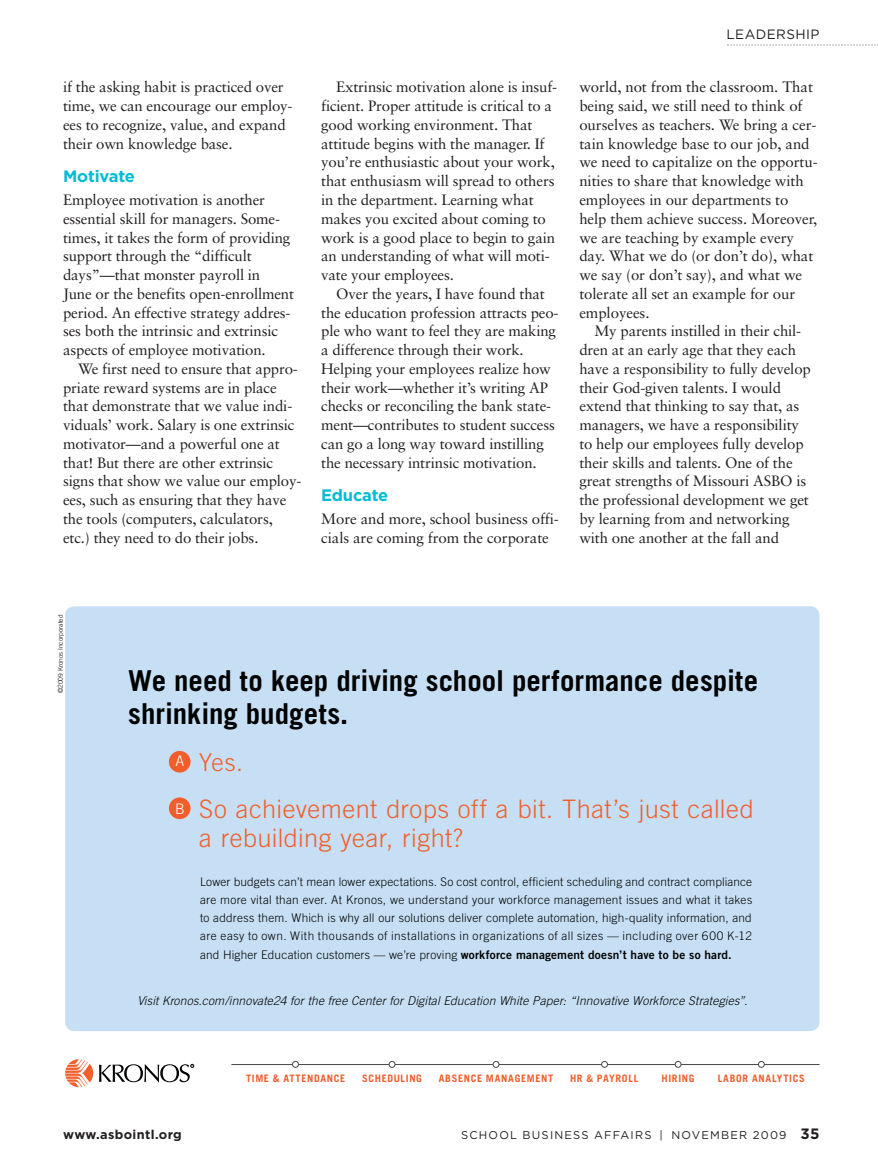
<style>
.page{position:relative;width:878px;height:1175px;background:#fff}
.page>*{position:absolute;margin:0;border:0;box-sizing:border-box;transform-origin:0 0}
.t1{font:28.8px/32.2px "Trade Gothic Bold+WFSTOJ";color:#010202}
.t2{font:25.5px/28.8px "Trade Gothic Light+TCMSYD";letter-spacing:.02em;color:#f15e2b}
.t3{font:24.6px "Trade Gothic Light+TCMSYD";color:#f15e2b}
.t4{font:700 16.5px "Gotham";letter-spacing:-.01em;color:#00bcd2}
.t5{font:15px/18.8px "Sabon";letter-spacing:-.01em;color:#231f20}
.t6{font:700 15px "Gotham";color:#231f20}
.t7{font:14.55px "Trade Gothic Light+TCMSYD";color:#fff}
.t8{font:13.5px "Gotham";letter-spacing:.03em;color:#231f20}
.t9{font:700 12.75px "Gotham";letter-spacing:.03em;color:#231f20}
.t10{font:12.15px "Trade Gothic Light Oblique+IENPXR";letter-spacing:.01em;color:#010202}
.t11{font:11.85px/18.3px "Trade Gothic Light+TCMSYD";letter-spacing:.045em;color:#010202;text-align:justify}
.t12{font:11.85px "Trade Gothic Bold Two+RPPAII";letter-spacing:.01em;color:#010202}
.t13{font:11.25px "Gotham";letter-spacing:.105em;color:#231f20}
.t14{font:10.35px "Trade Gothic Bold+WFSTOJ";letter-spacing:.06em;color:#f15e2b}
.t15{font:6.6px "Trade Gothic Light+TCMSYD";color:#010202}
.s1{font-family:"Trade Gothic Light+TCMSYD"}
</style>
<div class="page">
<svg style="left:727px;top:44px;width:151px;height:2px"></svg>
<div style="left:65px;top:606px;width:754px;height:425px;background:#c7dff4;border-radius:9px"></div>
<svg style="left:65px;top:1059px;width:28px;height:28px"></svg>
<svg style="left:99px;top:1064px;width:95px;height:18px"></svg>
<hr style="left:231px;top:1064px;width:588px;height:1px;background:#4e4d4f">
<div style="left:292px;top:1061px;width:7px;height:6px;border:1px solid #4e4d4f;border-radius:50%"></div>
<div style="left:388px;top:1061px;width:7px;height:6px;border:1px solid #4e4d4f;border-radius:50%"></div>
<div style="left:492px;top:1061px;width:7px;height:6px;border:1px solid #4e4d4f;border-radius:50%"></div>
<div style="left:601px;top:1061px;width:7px;height:6px;border:1px solid #4e4d4f;border-radius:50%"></div>
<div style="left:674px;top:1061px;width:7px;height:6px;border:1px solid #4e4d4f;border-radius:50%"></div>
<svg style="left:758px;top:1061px;width:6px;height:6px"></svg>
<div style="left:169px;top:751px;width:21px;height:21px;background:#f15e2b;border-radius:50%"></div>
<div style="left:169px;top:797px;width:21px;height:22px;background:#f15e2b;border-radius:50%"></div>
<p class="t5" style="left:63px;top:79px;width:231px">if the asking habit is practiced over time, we can encourage our employ&shy;ees to recognize, value, and expand their own knowledge base.</p>
<p class="t4" style="left:63px;top:169px;width:73px">Motivate</p>
<p class="t5" style="left:63px;top:192px;width:232px">Employee motivation is another essential skill for managers. Some - times, it takes the form of providing support through the “difficult days”—that monster payroll in<br>June or the benefits open-enrollment period. An effective strategy addres - ses both the intrinsic and extrinsic aspects of employee motivation.</p>
<p class="t5" style="left:63px;top:360px;width:240px;text-indent:15px">We first need to ensure that appro&shy;priate reward systems are in place that demonstrate that we value indi&shy;viduals’ work. Salary is one extrinsic motivator—and a powerful one at that! But there are other extrinsic signs that show we value our employ&shy;ees, such as ensuring that they have the tools (computers, calculators, etc.) they need to do their jobs.</p>
<p class="t5" style="left:321px;top:79px;width:237px;text-indent:15px">Extrinsic motivation alone is insuf&shy;ficient. Proper attitude is critical to a good working environment. That attitude begins with the manager. If you’re enthusiastic about your work, that enthusiasm will spread to others in the department. Learning what makes you excited about coming to work is a good place to begin to gain an understanding of what will moti&shy;vate your employees.</p>
<p class="t5" style="left:321px;top:285px;width:239px;text-indent:15px">Over the years, I have found that the education profession attracts peo&shy;ple who want to feel they are making a difference through their work.<br>Helping your employees realize how their work—whether it’s writing AP checks or reconciling the bank state&shy;ment—contributes to student success can go a long way toward instilling the necessary intrinsic motivation.</p>
<p class="t4" style="left:321px;top:487px;width:69px">Educate</p>
<p class="t5" style="left:321px;top:510px;width:239px">More and more, school business offi&shy;cials are coming from the corporate</p>
<p class="t8" style="left:726px;top:28px;width:94px">LEADERSHIP</p>
<p class="t5" style="left:579px;top:79px;width:240px">world, not from the classroom. That being said, we still need to think of ourselves as teachers. We bring a cer&shy;tain knowledge base to our job, and we need to capitalize on the opportu&shy;nities to share that knowledge with employees in our departments to help them achieve success. Moreover, we are teaching by example every day. What we do (or don’t do), what we say (or don’t say), and what we tolerate all set an example for our employees.</p>
<p class="t5" style="left:579px;top:323px;width:233px;text-indent:15px">My parents instilled in their chil&shy;dren at an early age that they each have a responsibility to fully develop their God-given talents. I would extend that thinking to say that, as managers, we have a responsibility to help our employees fully develop their skills and talents. One of the great strengths of Missouri ASBO is the professional development we get by learning from and networking with one another at the fall and</p>
<p class="t15" style="left:58px;top:693px;width:80px;rotate:-90deg">©2009 Kronos Incorporated</p>
<h1 class="t1" style="left:128px;top:668px;width:631px">We need to keep driving school performance despite shrinking budgets.</h1>
<h3 class="t3" style="left:199px;top:753px;width:46px">Yes.</h3>
<h2 class="t2" style="left:199px;top:798px;width:556px">So achievement drops off a bit. That’s just called a rebuilding year, right?</h2>
<p class="t11" style="left:200px;top:873px;width:553px">Lower budgets can’t mean lower expectations. So cost control, efficient scheduling and contract compliance are more vital than ever. At Kronos, we understand your workforce management issues and what it takes to address them. Which is why all our solutions deliver complete automation, high-quality information, and are easy to own. With thousands of installations in organizations of all sizes — including over 600 K-12</p>
<p class="t12" style="left:200px;top:950px;width:533px"><span class="s1">and Higher Education customers — we’re proving</span> workforce management doesn’t have to be so hard.</p>
<p class="t7" style="left:175px;top:756px;width:10px">A</p>
<p class="t7" style="left:175px;top:803px;width:11px">B</p>
<p class="t10" style="left:137px;top:996px;width:611px">Visit Kronos.com/innovate24 for the free Center for Digital Education White Paper: “Innovative Workforce Strategies”.</p>
<p class="t14" style="left:246px;top:1074px;width:101px">TIME &amp; ATTENDANCE</p>
<p class="t14" style="left:362px;top:1074px;width:61px">SCHEDULING</p>
<p class="t14" style="left:439px;top:1074px;width:116px">ABSENCE MANAGEMENT</p>
<p class="t14" style="left:570px;top:1074px;width:70px">HR &amp; PAYROLL</p>
<p class="t14" style="left:661px;top:1074px;width:34px">HIRING</p>
<p class="t14" style="left:717px;top:1074px;width:89px">LABOR ANALYTICS</p>
<p class="t9" style="left:63px;top:1128px;width:120px">www.asbointl.org</p>
<p class="t6" style="left:800px;top:1126px;width:20px">35</p>
<p class="t13" style="left:461px;top:1130px;width:327px">SCHOOL BUSINESS AFFAIRS | NOVEMBER 2009</p>
</div>
